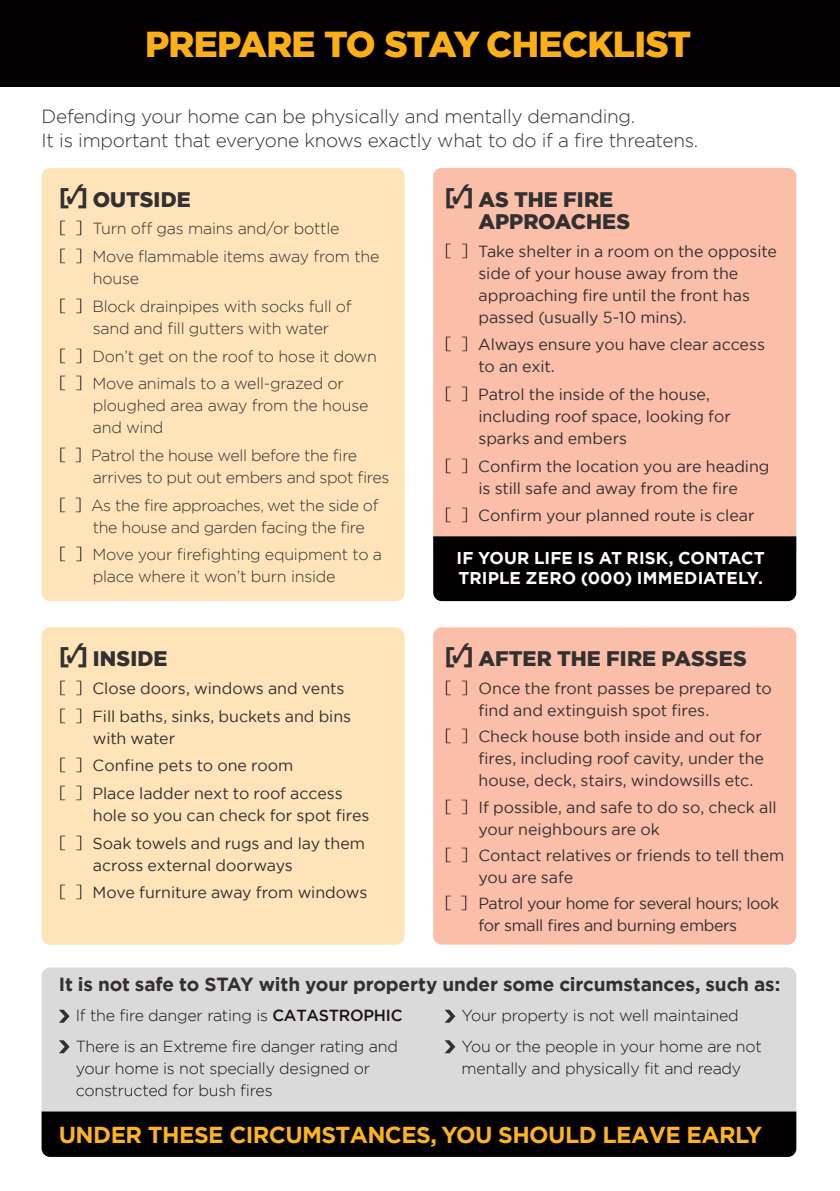
<style>
.page{position:relative;width:840px;height:1191px;background:#fff}
.page>*{position:absolute;margin:0;border:0;box-sizing:border-box;transform-origin:0 0}
.t1{font:900 36px "Gotham";letter-spacing:-.02em;color:#fcaf17}
._00_BODY_COPY__P{font:700 23px "Gotham";letter-spacing:-.025em;color:#fcb325}
.t2{font:900 21px/22px "Gotham";letter-spacing:.005em;color:#323031}
._00_BODY_COPY__P-2{font:300 19px "Gotham";letter-spacing:-.015em;color:#323031}
._02_Bullets{font:700 19px "Gotham";letter-spacing:-.005em;color:#323031}
._02_Bullets-2{font:700 17px/20px "Gotham";letter-spacing:.005em;color:#fff}
._02_Bullets-3{font:16px/22px "Gotham";letter-spacing:-.005em;color:#323031}
._00_BODY_COPY__P-3{font:300 16px/22px "Gotham";letter-spacing:-.015em;color:#323031}
._00_BODY_SMALL__P{font:300 16px/22px "Gotham";letter-spacing:-.015em;color:#161313}
._02_Bullets-4{font:16px/22px "Gotham";letter-spacing:-.025em;color:#323031;text-align:center}
.s1{font-weight:700;font-size:24px}
.s2{font-size:17.4px;color:#020000}
.s3{font-weight:300;font-size:17.4px;color:#020000}
.s4{font-weight:500}
</style>
<div class="page">
<div style="left:42px;top:967px;width:754px;height:189px;background:#dbdada;border-radius:9px"></div>
<div style="left:433px;top:168px;width:363px;height:388px;background:#fbbea8;border-radius:9px"></div>
<div style="left:433px;top:536px;width:363px;height:65px;background:#020000"></div>
<div style="left:0;top:0;width:839px;height:87px;background:#020000"></div>
<div style="left:42px;top:168px;width:362px;height:433px;background:#ffe4b9;border-radius:9px"></div>
<div style="left:433px;top:627px;width:363px;height:317px;background:#fbbea8;border-radius:9px"></div>
<div style="left:42px;top:627px;width:362px;height:317px;background:#ffe4b9;border-radius:9px"></div>
<div style="left:42px;top:1111px;width:754px;height:45px;background:#020000"></div>
<svg style="left:59px;top:1009px;width:11px;height:13px"></svg>
<svg style="left:59px;top:1040px;width:11px;height:12px"></svg>
<svg style="left:444px;top:1009px;width:11px;height:13px"></svg>
<svg style="left:444px;top:1040px;width:11px;height:12px"></svg>
<p class="t1" style="left:145px;top:19px;width:547px">PREPARE TO STAY CHECKLIST</p>
<p class="_00_BODY_COPY__P-2" style="left:42px;top:104px;width:595px">Defending your home can be physically and mentally demanding.</p>
<p class="_00_BODY_COPY__P-2" style="left:42px;top:128px;width:658px">It is important that everyone knows exactly what to do if a fire threatens.</p>
<p class="t2" style="left:59px;top:188px;width:133px"><span class="s1">[</span>✓<span class="s1">]</span> OUTSIDE</p>
<p class="_00_BODY_COPY__P-3" style="left:59px;top:217px;width:282px"><span class="s2">[ ]</span> Turn off gas mains and/or bottle</p>
<p class="_00_BODY_COPY__P-3" style="left:93px;top:245px;width:288px;text-indent:-34px"><span class="s2">[ ]</span> Move flammable items away from the house</p>
<p class="_00_BODY_COPY__P-3" style="left:93px;top:295px;width:260px;text-indent:-34px"><span class="s2">[ ]</span> Block drainpipes with socks full of sand and fill gutters with water</p>
<p class="_00_BODY_COPY__P-3" style="left:59px;top:344px;width:319px"><span class="s2">[ ]</span> Don’t get on the roof to hose it down</p>
<p class="_00_BODY_COPY__P-3" style="left:93px;top:372px;width:277px;text-indent:-34px"><span class="s2">[ ]</span> Move animals to a well-grazed or ploughed area away from the house and wind</p>
<p class="_00_BODY_COPY__P-3" style="left:93px;top:444px;width:298px;text-indent:-34px"><span class="s2">[ ]</span> Patrol the house well before the fire arrives to put out embers and spot fires</p>
<p class="_00_BODY_COPY__P-3" style="left:93px;top:493px;width:287px;text-indent:-34px"><span class="s2">[ ]</span> As the fire approaches, wet the side of the house and garden facing the fire</p>
<p class="_00_BODY_COPY__P-3" style="left:93px;top:543px;width:291px;text-indent:-34px"><span class="s2">[ ]</span> Move your firefighting equipment to a place where it won’t burn inside</p>
<p class="t2" style="left:59px;top:647px;width:110px"><span class="s1">[</span>✓<span class="s1">]</span> INSIDE</p>
<p class="_02_Bullets-3" style="left:59px;top:676px;width:287px"><span class="s3">[ ]</span> Close doors, windows and vents</p>
<p class="_02_Bullets-3" style="left:93px;top:704px;width:260px;text-indent:-34px"><span class="s3">[ ]</span> Fill baths, sinks, buckets and bins with water</p>
<p class="_02_Bullets-3" style="left:59px;top:754px;width:236px"><span class="s3">[ ]</span> Confine pets to one room</p>
<p class="_02_Bullets-3" style="left:93px;top:781px;width:278px;text-indent:-34px"><span class="s3">[ ]</span> Place ladder next to roof access hole so you can check for spot fires</p>
<p class="_02_Bullets-3" style="left:93px;top:831px;width:274px;text-indent:-34px"><span class="s3">[ ]</span> Soak towels and rugs and lay them across external doorways</p>
<p class="_02_Bullets-3" style="left:59px;top:881px;width:310px"><span class="s3">[ ]</span> Move furniture away from windows</p>
<p class="t2" style="left:478px;top:188px;width:153px;text-indent:-34px"><span class="s1">[</span>✓<span class="s1">]</span> AS THE FIRE<br>APPROACHES</p>
<p class="_02_Bullets-3" style="left:478px;top:239px;width:300px;text-indent:-34px"><span class="s3">[ ]</span> Take shelter in a room on the opposite side of your house away from the approaching fire until the front has passed (usually 5-10 mins).</p>
<p class="_02_Bullets-3" style="left:478px;top:333px;width:288px;text-indent:-34px"><span class="s3">[ ]</span> Always ensure you have clear access to an exit.</p>
<p class="_02_Bullets-3" style="left:478px;top:383px;width:254px;text-indent:-34px"><span class="s3">[ ]</span> Patrol the inside of the house, including roof space, looking for sparks and embers</p>
<p class="_02_Bullets-3" style="left:444px;top:454px;width:326px;text-align:center"><span class="s3">[ ]</span> Confirm the location you are heading is still safe and away from the fire</p>
<p class="_02_Bullets-3" style="left:444px;top:504px;width:311px"><span class="s3">[ ]</span> Confirm your planned route is clear</p>
<p class="_02_Bullets-2" style="left:456px;top:548px;width:310px">IF YOUR LIFE IS AT RISK, CONTACT<br>TRIPLE ZERO (000) IMMEDIATELY.</p>
<p class="t2" style="left:444px;top:647px;width:304px"><span class="s1">[</span>✓<span class="s1">]</span> AFTER THE FIRE PASSES</p>
<p class="_02_Bullets-3" style="left:478px;top:676px;width:295px;text-indent:-34px"><span class="s3">[ ]</span> Once the front passes be prepared to find and extinguish spot fires.</p>
<p class="_02_Bullets-3" style="left:478px;top:725px;width:287px;text-indent:-34px"><span class="s3">[ ]</span> Check house both inside and out for fires, including roof cavity, under the house, deck, stairs, windowsills etc.</p>
<p class="_02_Bullets-3" style="left:478px;top:795px;width:300px;text-indent:-34px"><span class="s3">[ ]</span> If possible, and safe to do so, check all your neighbours are ok</p>
<p class="_02_Bullets-3" style="left:478px;top:843px;width:307px;text-indent:-34px"><span class="s3">[ ]</span> Contact relatives or friends to tell them you are safe</p>
<p class="_02_Bullets-4" style="left:444px;top:891px;width:336px"><span class="s3">[ ]</span> Patrol your home for several hours; look for small fires and burning embers</p>
<p class="_02_Bullets" style="left:59px;top:971px;width:722px">It is not safe to STAY with your property under some circumstances, such as:</p>
<p class="_00_BODY_SMALL__P" style="left:76px;top:1003px;width:328px">If the fire danger rating is <span class="s4">CATASTROPHIC</span></p>
<p class="_00_BODY_SMALL__P" style="left:76px;top:1034px;width:323px">There is an Extreme fire danger rating and your home is not specially designed or constructed for bush fires</p>
<p class="_00_BODY_SMALL__P" style="left:461px;top:1003px;width:279px">Your property is not well maintained</p>
<p class="_00_BODY_SMALL__P" style="left:461px;top:1034px;width:301px">You or the people in your home are not mentally and physically fit and ready</p>
<p class="_00_BODY_COPY__P" style="left:59px;top:1119px;width:704px">UNDER THESE CIRCUMSTANCES, YOU SHOULD LEAVE EARLY</p>
</div>
